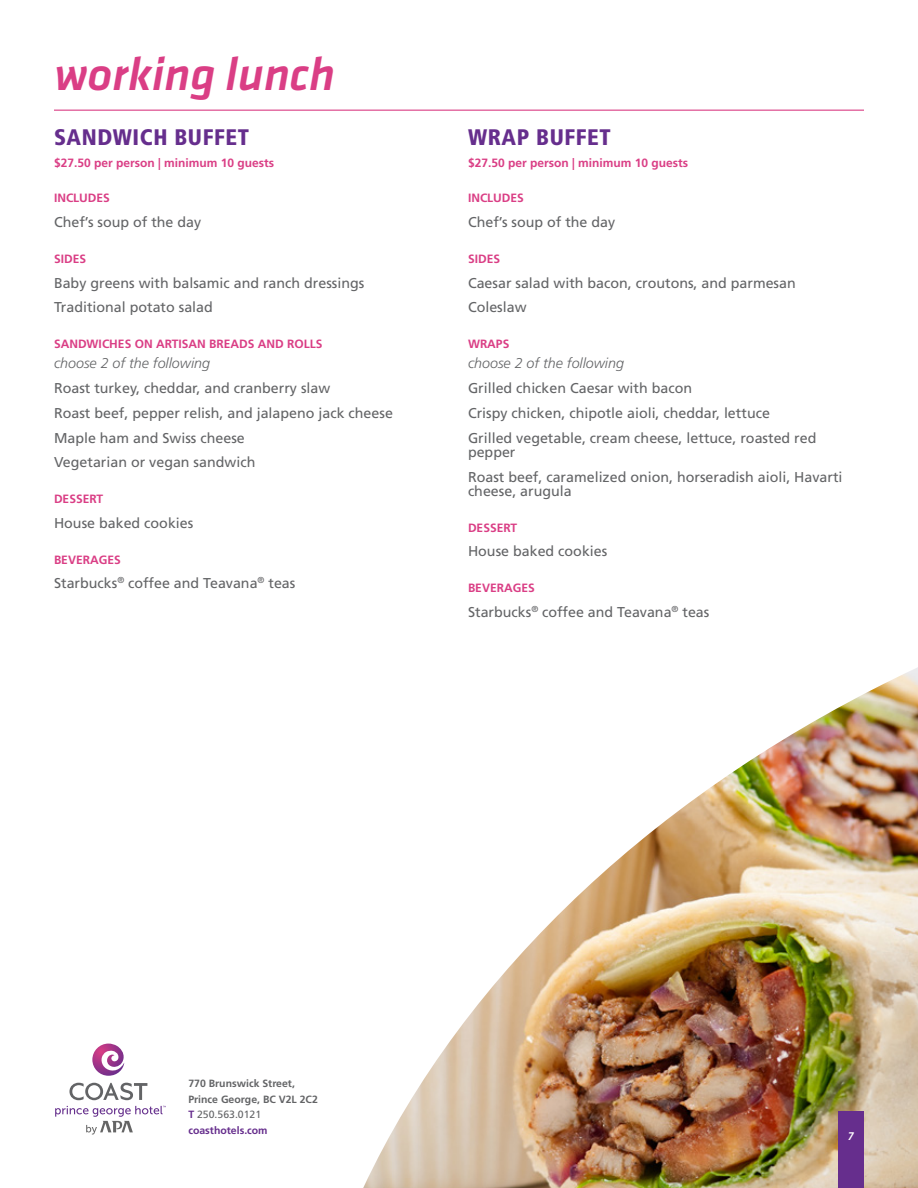
<style>
.page{position:relative;width:918px;height:1188px;background:#fff}
.page>*{position:absolute;margin:0;border:0;box-sizing:border-box;transform-origin:0 0}
.t1{font:italic 500 48px "Klavika";color:#da3e85}
.t2{font:900 condensed 22.5px "Frutiger LT Std";letter-spacing:.025em;color:#662e8d}
.t3{font:14.25px/24.8px "Frutiger LT Std";color:#636466}
.t4{font:italic 300 14.25px "Frutiger LT Std";color:#636466}
.t5{font:700 12px "Frutiger LT Std";color:#da3e85}
.t6{font:italic 500 12px "Klavika";color:#fff}
.t7{font:700 10.5px/15.8px "Frutiger LT Std";color:#636466}
.s1{color:#662e8d}
.s2{font-weight:400}
</style>
<div class="page">
<hr style="left:54px;top:110px;width:810px;height:1px;background:#da3e85">
<img style="left:363px;top:667px;width:555px;height:521px">
<svg style="left:69px;top:1083px;width:78px;height:17px"></svg>
<svg style="left:55px;top:1106px;width:111px;height:29px"></svg>
<svg style="left:92px;top:1044px;width:33px;height:32px"></svg>
<div style="left:838px;top:1112px;width:26px;height:76px;background:#662e8d"></div>
<h1 class="t1" style="left:54px;top:48px;width:283px">working lunch</h1>
<h2 class="t2" style="left:54px;top:124px;width:196px">SANDWICH BUFFET</h2>
<p class="t5" style="left:54px;top:155px;width:222px">$27.50 per person | minimum 10 guests</p>
<p class="t5" style="left:54px;top:191px;width:58px">INCLUDES</p>
<p class="t3" style="left:54px;top:210px;width:149px">Chef’s soup of the day</p>
<p class="t5" style="left:54px;top:252px;width:34px">SIDES</p>
<p class="t3" style="left:54px;top:270px;width:312px">Baby greens with balsamic and ranch dressings<br>Traditional potato salad</p>
<p class="t5" style="left:54px;top:337px;width:270px">SANDWICHES ON ARTISAN BREADS AND ROLLS</p>
<p class="t4" style="left:54px;top:355px;width:158px">choose 2 of the following</p>
<p class="t3" style="left:54px;top:376px;width:340px">Roast turkey, cheddar, and cranberry slaw<br>Roast beef, pepper relish, and jalapeno jack cheese Maple ham and Swiss cheese<br>Vegetarian or vegan sandwich</p>
<p class="t5" style="left:54px;top:492px;width:51px">DESSERT</p>
<p class="t3" style="left:54px;top:511px;width:141px">House baked cookies</p>
<p class="t5" style="left:54px;top:552px;width:68px">BEVERAGES</p>
<p class="t3" style="left:54px;top:571px;width:243px">Starbucks<sup>®</sup> coffee and Teavana<sup>®</sup> teas</p>
<h2 class="t2" style="left:468px;top:124px;width:144px">WRAP BUFFET</h2>
<p class="t5" style="left:468px;top:155px;width:222px">$27.50 per person | minimum 10 guests</p>
<p class="t5" style="left:468px;top:191px;width:58px">INCLUDES</p>
<p class="t3" style="left:468px;top:210px;width:149px">Chef’s soup of the day</p>
<p class="t5" style="left:468px;top:252px;width:34px">SIDES</p>
<p class="t3" style="left:468px;top:270px;width:329px">Caesar salad with bacon, croutons, and parmesan<br>Coleslaw</p>
<p class="t5" style="left:468px;top:337px;width:43px">WRAPS</p>
<p class="t4" style="left:468px;top:355px;width:158px">choose 2 of the following</p>
<p class="t3" style="left:468px;top:376px;width:350px">Grilled chicken Caesar with bacon<br>Crispy chicken, chipotle aioli, cheddar, lettuce<br>Grilled vegetable, cream cheese, lettuce, roasted red</p>
<p class="t3" style="left:468px;top:440px;width:376px">pepper<br>Roast beef, caramelized onion, horseradish aioli, Havarti</p>
<p class="t3" style="left:468px;top:479px;width:105px">cheese, arugula</p>
<p class="t5" style="left:468px;top:520px;width:51px">DESSERT</p>
<p class="t3" style="left:468px;top:539px;width:141px">House baked cookies</p>
<p class="t5" style="left:468px;top:581px;width:68px">BEVERAGES</p>
<p class="t3" style="left:468px;top:600px;width:243px">Starbucks<sup>®</sup> coffee and Teavana<sup>®</sup> teas</p>
<p class="t7" style="left:188px;top:1075px;width:131px">770 Brunswick Street,<br>Prince George, BC V2L 2C2<br><span class="s1">T</span> <span class="s2">250.563.0121 </span><span class="s1">coasthotels.com</span></p>
<p class="t6" style="left:848px;top:1129px;width:7px">7</p>
</div>
